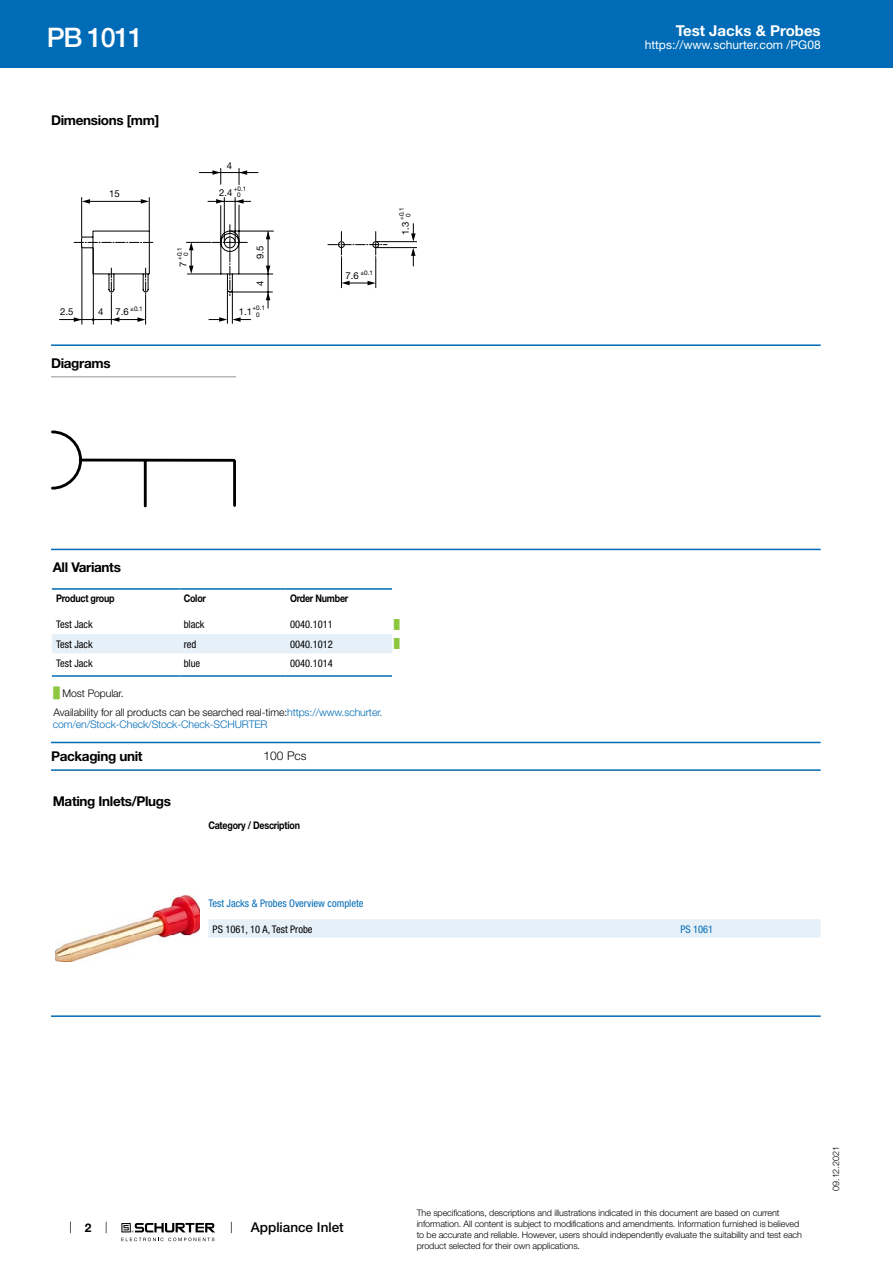
<style>
.page{position:relative;width:893px;height:1263px;background:#fff}
.page>*{position:absolute;margin:0;border:0;box-sizing:border-box;transform-origin:0 0}
.t1{font:500 27px "Helvetica Neue LT";letter-spacing:-.05em;color:#fff}
.t2{font:700 15px "Helvetica Neue LT";color:#fff}
.t3{font:700 13.5px "Helvetica Neue LT";letter-spacing:-.025em;color:#000}
.t4{font:500 13.5px "Helvetica Neue LT";color:#000}
.t5{font:12px "Helvetica Neue LT";color:#fff}
.t6{font:300 12px "Helvetica Neue LT";color:#000}
.t7{font:700 12px "Helvetica Neue LT";color:#000}
.t8{font:condensed 10.5px "Helvetica Neue LT";color:#000}
.t9{font:300 10.5px/18.5px "Helvetica Neue LT";letter-spacing:-.01em;color:#000}
.t10{font:700 10.5px "Helvetica Neue LT";letter-spacing:-.025em;color:#000;scale:.85 1}
.t11{font:300 10.5px "Helvetica Neue LT";letter-spacing:-.01em;color:#006bb6}
.t12{font:condensed 10.5px "Helvetica Neue LT";color:#006bb6}
.t13{font:9.6px "Helvetica Neue LT";color:#000}
.t14{font:300 9px/10.8px "Helvetica Neue LT";letter-spacing:-.01em;color:#000}
.t15{font:9px "Arial Unicode MS";color:#8dc63f}
.t16{font:6.3px/6.3px "Helvetica Neue LT";color:#000;text-align:center}
.s1{font-size:9.6px}
.s2{font-family:"Arial Unicode MS";font-weight:400;color:#8dc63f}
.s3{color:#006bb6}
</style>
<div class="page">
<svg style="left:70px;top:1221px;width:1px;height:12px"></svg>
<svg style="left:121px;top:1223px;width:94px;height:18px"></svg>
<div style="left:0;top:0;width:893px;height:68px;background:#006bb6"></div>
<hr style="left:149px;top:198px;width:1px;height:33px;background:#000">
<hr style="left:81px;top:198px;width:1px;height:39px;background:#000">
<hr style="left:239px;top:274px;width:34px;height:1px;background:#000">
<hr style="left:230px;top:292px;width:42px;height:1px;background:#000">
<hr style="left:230px;top:231px;width:43px;height:1px;background:#000">
<hr style="left:268px;top:232px;width:1px;height:76px;background:#000">
<hr style="left:59px;top:319px;width:82px;height:1px;background:#000">
<hr style="left:86px;top:201px;width:58px;height:1px;background:#000">
<hr style="left:239px;top:205px;width:1px;height:37px;background:#000">
<hr style="left:220px;top:206px;width:1px;height:36px;background:#000">
<hr style="left:224px;top:198px;width:1px;height:44px;background:#000">
<hr style="left:235px;top:198px;width:1px;height:44px;background:#000">
<hr style="left:208px;top:201px;width:43px;height:1px;background:#000">
<hr style="left:199px;top:172px;width:59px;height:1px;background:#000">
<svg style="left:141px;top:199px;width:8px;height:5px"></svg>
<svg style="left:82px;top:199px;width:8px;height:5px"></svg>
<svg style="left:216px;top:199px;width:8px;height:5px"></svg>
<svg style="left:235px;top:199px;width:9px;height:5px"></svg>
<svg style="left:212px;top:168px;width:9px;height:16px"></svg>
<svg style="left:239px;top:168px;width:8px;height:17px"></svg>
<hr style="left:341px;top:258px;width:1px;height:30px;background:#000">
<hr style="left:375px;top:258px;width:1px;height:30px;background:#000">
<svg style="left:342px;top:281px;width:34px;height:4px"></svg>
<svg style="left:74px;top:225px;width:177px;height:99px"></svg>
<svg style="left:266px;top:266px;width:4px;height:8px"></svg>
<svg style="left:266px;top:231px;width:4px;height:8px"></svg>
<svg style="left:266px;top:292px;width:4px;height:8px"></svg>
<svg style="left:328px;top:232px;width:59px;height:25px"></svg>
<hr style="left:376px;top:247px;width:41px;height:1px;background:#000">
<hr style="left:376px;top:241px;width:41px;height:1px;background:#000">
<svg style="left:411px;top:248px;width:5px;height:18px"></svg>
<svg style="left:411px;top:224px;width:5px;height:18px"></svg>
<hr style="left:51px;top:344px;width:770px;height:2px;background:#006bb6">
<hr style="left:51px;top:376px;width:185px;height:1px;background:#939598">
<svg style="left:51px;top:430px;width:185px;height:77px"></svg>
<hr style="left:51px;top:549px;width:770px;height:1px;background:#006bb6">
<div style="left:52px;top:634px;width:340px;height:19px;background:#e6f0f8"></div>
<hr style="left:52px;top:588px;width:127px;height:2px;background:#006bb6">
<hr style="left:179px;top:588px;width:107px;height:2px;background:#006bb6">
<hr style="left:286px;top:588px;width:106px;height:2px;background:#006bb6">
<hr style="left:52px;top:675px;width:127px;height:2px;background:#006bb6">
<hr style="left:179px;top:675px;width:107px;height:2px;background:#006bb6">
<hr style="left:286px;top:675px;width:106px;height:2px;background:#006bb6">
<hr style="left:51px;top:742px;width:770px;height:1px;background:#006bb6">
<hr style="left:51px;top:769px;width:770px;height:2px;background:#006bb6">
<img style="left:55px;top:896px;width:145px;height:65px">
<div style="left:208px;top:919px;width:613px;height:19px;background:#e6f0f8"></div>
<hr style="left:51px;top:1015px;width:770px;height:2px;background:#006bb6">
<h1 class="t1" style="left:47px;top:21px;width:98px">PB 1011</h1>
<h3 class="t3" style="left:51px;top:112px;width:110px">Dimensions [mm]</h3>
<p class="t13" style="left:227px;top:159px;width:7px">4</p>
<p class="t16" style="left:234px;top:185px;width:14px">+0.1<br>0</p>
<p class="t13" style="left:109px;top:188px;width:12px">15</p>
<p class="t13" style="left:219px;top:186px;width:15px">2.4</p>
<p class="t13" style="left:60px;top:306px;width:15px">2.5</p>
<p class="t13" style="left:98px;top:306px;width:7px">4</p>
<p class="t16" style="left:115px;top:306px;width:29px"><span class="s1">7.6</span> ±0.1</p>
<h3 class="t3" style="left:51px;top:355px;width:61px">Diagrams</h3>
<p class="t16" style="left:176px;top:260px;width:14px;rotate:-90deg">+0.1<br>0</p>
<p class="t13" style="left:254px;top:259px;width:15px;rotate:-90deg">9.5</p>
<p class="t13" style="left:254px;top:286px;width:7px;rotate:-90deg">4</p>
<p class="t13" style="left:239px;top:306px;width:15px">1.1</p>
<p class="t16" style="left:252px;top:305px;width:14px">+0.1<br>0</p>
<p class="t13" style="left:177px;top:267px;width:7px;rotate:-90deg">7</p>
<p class="t16" style="left:346px;top:269px;width:29px"><span class="s1">7.6</span> ±0.1</p>
<p class="t16" style="left:398px;top:220px;width:14px;rotate:-90deg">+0.1<br>0</p>
<p class="t13" style="left:400px;top:235px;width:15px;rotate:-90deg">1.3</p>
<h3 class="t3" style="left:53px;top:559px;width:70px">All Variants</h3>
<p class="t10" style="left:56px;top:592px;width:70px">Product group</p>
<p class="t10" style="left:184px;top:592px;width:28px">Color</p>
<p class="t10" style="left:290px;top:592px;width:70px">Order Number</p>
<p class="t8" style="left:56px;top:619px;width:38px">Test Jack</p>
<p class="t8" style="left:184px;top:619px;width:22px">black</p>
<p class="t8" style="left:290px;top:619px;width:44px">0040.1011</p>
<p class="t15" style="left:394px;top:618px;width:7px">█</p>
<p class="t8" style="left:56px;top:638px;width:38px">Test Jack</p>
<p class="t8" style="left:184px;top:638px;width:14px">red</p>
<p class="t8" style="left:290px;top:638px;width:44px">0040.1012</p>
<p class="t15" style="left:394px;top:637px;width:7px">█</p>
<p class="t8" style="left:56px;top:657px;width:38px">Test Jack</p>
<p class="t8" style="left:184px;top:657px;width:18px">blue</p>
<p class="t8" style="left:290px;top:657px;width:44px">0040.1014</p>
<p class="t9" style="left:54px;top:684px;width:330px"><span class="s2">█</span> Most Popular.<br>Availability for all products can be searched real-time:<span class="s3">https://www.schurter.</span></p>
<p class="t11" style="left:53px;top:718px;width:216px">com/en/Stock-Check/Stock-Check-SCHURTER</p>
<h3 class="t3" style="left:51px;top:748px;width:93px">Packaging unit</h3>
<h3 class="t6" style="left:264px;top:748px;width:44px">100 Pcs</h3>
<h3 class="t3" style="left:53px;top:793px;width:120px">Mating Inlets/Plugs</h3>
<p class="t10" style="left:208px;top:819px;width:109px">Category / Description</p>
<h2 class="t2" style="left:676px;top:21px;width:147px">Test Jacks &amp; Probes</h2>
<h3 class="t5" style="left:645px;top:38px;width:178px">https://www.schurter.com /PG08</h3>
<p class="t12" style="left:208px;top:897px;width:157px">Test Jacks &amp; Probes Overview complete</p>
<p class="t8" style="left:213px;top:923px;width:101px">PS 1061, 10 A, Test Probe</p>
<p class="t12" style="left:680px;top:923px;width:34px">PS 1061</p>
<h3 class="t7" style="left:85px;top:1220px;width:8px">2</h3>
<h3 class="t4" style="left:251px;top:1219px;width:94px">Appliance Inlet</h3>
<p class="t14" style="left:417px;top:1207px;width:387px">The specifications, descriptions and illustrations indicated in this document are based on current information. All content is subject to modifications and amendments. Information furnished is believed to be accurate and reliable. However, users should independently evaluate the suitability and test each product selected for their own applications.</p>
<p class="t14" style="left:830px;top:1191px;width:46px;rotate:-90deg">09.12.2021</p>
</div>
